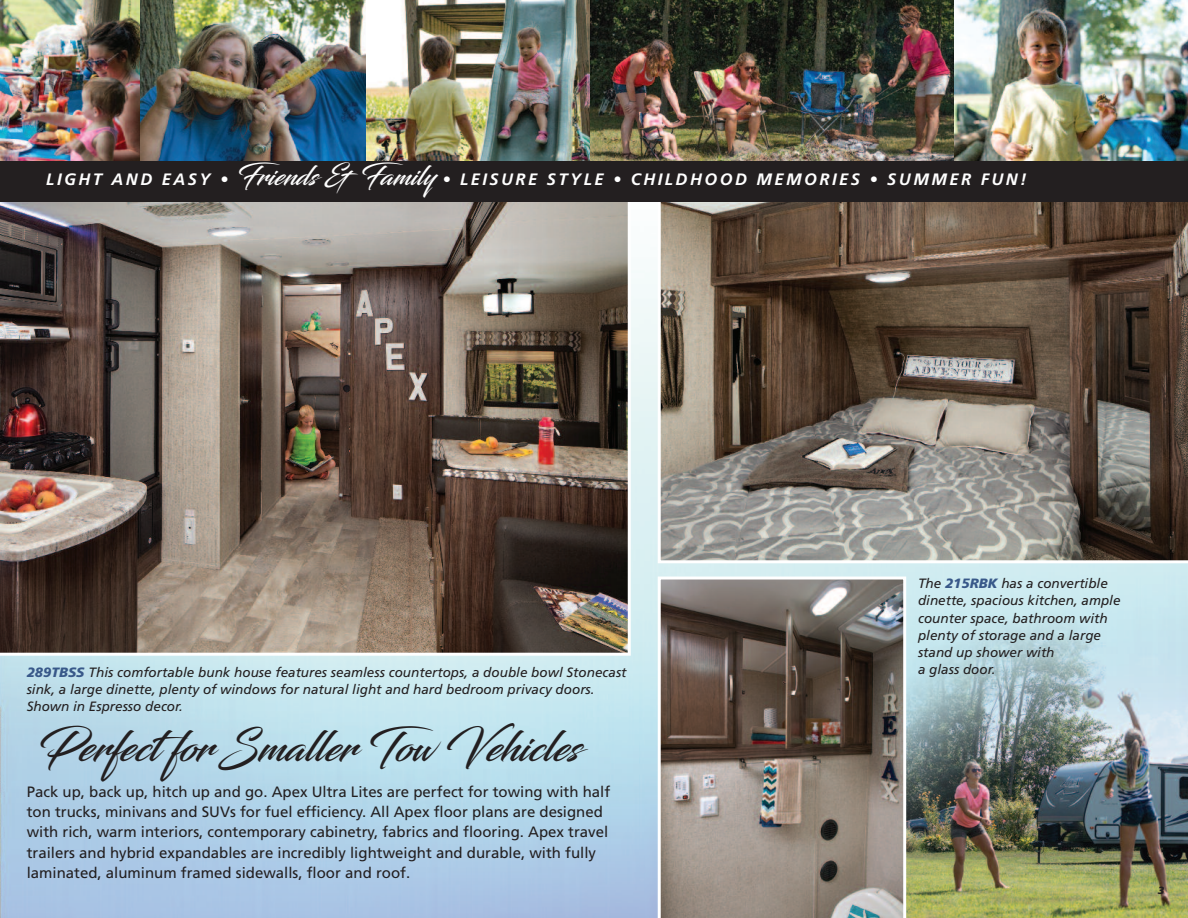
<style>
.page{position:relative;width:1188px;height:918px;background:#fff}
.page>*{position:absolute;margin:0;border:0;box-sizing:border-box;transform-origin:0 0}
.t1{font:42px "Blacksword";color:#231f20}
.t2{font:italic 700 16.5px "Frutiger";letter-spacing:.15em;color:#fff}
.t3{font:15px/20.2px "Frutiger";color:#231f20}
.t4{font:italic 13.5px/17.2px "Frutiger";color:#231f20}
.t5{font:italic 900 10.5px "Frutiger";color:#231f20}
.s1{font-family:"Blacksword";font-weight:400;font-style:normal;font-size:27px}
.s2{font-weight:900;color:#385889}
</style>
<div class="page">
<img style="left:0;top:201px;width:1188px;height:717px">
<img style="left:0;top:201px;width:631px;height:455px">
<svg style="left:658px;top:201px;width:530px;height:362px;background:#72655a"></svg>
<svg style="left:658px;top:577px;width:248px;height:341px;background:#80756d"></svg>
<img style="left:954px;top:0;width:234px;height:161px">
<img style="left:0;top:0;width:140px;height:161px">
<img style="left:140px;top:0;width:227px;height:161px">
<img style="left:367px;top:0;width:224px;height:161px">
<img style="left:591px;top:0;width:363px;height:161px">
<div style="left:0;top:161px;width:1188px;height:40px;background:#231f20"></div>
<p class="t2" style="left:46px;top:173px;width:982px">LIGHT AND EASY • <span class="s1">Friends&amp;Family</span> • LEISURE STYLE • CHILDHOOD MEMORIES • SUMMER FUN!</p>
<p class="t4" style="left:27px;top:664px;width:601px"><span class="s2">289TBSS</span> This comfortable bunk house features seamless countertops, a double bowl Stonecast sink, a large dinette, plenty of windows for natural light and hard bedroom privacy doors.<br>Shown in Espresso decor.</p>
<h1 class="t1" style="left:38px;top:722px;width:544px">PerfectforSmaller Tow Vehicles</h1>
<p class="t3" style="left:27px;top:783px;width:585px">Pack up, back up, hitch up and go. Apex Ultra Lites are perfect for towing with half ton trucks, minivans and SUVs for fuel efficiency. All Apex floor plans are designed with rich, warm interiors, contemporary cabinetry, fabrics and flooring. Apex travel trailers and hybrid expandables are incredibly lightweight and durable, with fully laminated, aluminum framed sidewalls, floor and roof.</p>
<p class="t4" style="left:918px;top:576px;width:204px">The <span class="s2">215RBK</span> has a convertible dinette, spacious kitchen, ample counter space, bathroom with plenty of storage and a large stand up shower with<br>a glass door.</p>
<p class="t5" style="left:1158px;top:886px;width:8px">3</p>
</div>
